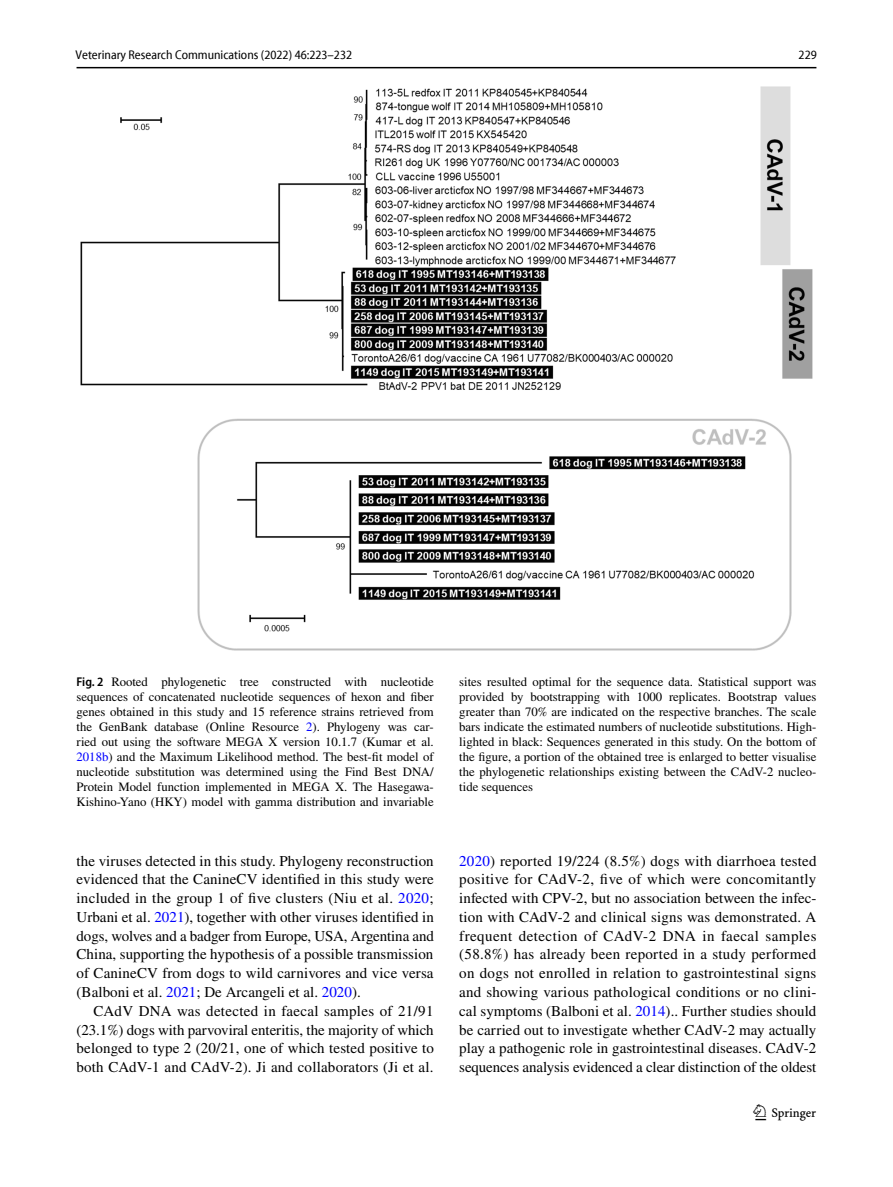
<style>
.page{position:relative;width:893px;height:1187px;background:#fff}
.page>*{position:absolute;margin:0;border:0;box-sizing:border-box;transform-origin:0 0}
.t1{font:22.5px "Springnew Regular 3";color:#000}
.t2{font:15px/18.8px "STIX";letter-spacing:.005em;color:#000;text-align:justify}
.t3{font:12.75px/15px "STIX";color:#000;text-align:justify}
.t4{font:semi-condensed 12.75px "Myriad Pro Unic";color:#000}
.s1{font-family:"Myriad Pro";font-weight:600;font-stretch:semi-condensed}
.s2{color:#00f}
</style>
<div class="page">
<hr style="left:77px;top:67px;width:739px;height:1px;background:#000">
<img style="left:81px;top:87px;width:731px;height:564px">
<p class="t4" style="left:76px;top:50px;width:278px">Veterinary Research Communications (2022) 46:223–232</p>
<p class="t4" style="left:799px;top:50px;width:20px">229</p>
<p class="t3" style="left:77px;top:675px;width:359px"><span class="s1">Fig. 2</span> Rooted phylogenetic tree constructed with nucleotide sequences of concatenated nucleotide sequences of hexon and fiber genes obtained in this study and 15 reference strains retrieved from the GenBank database (Online Resource <span class="s2">2</span>). Phylogeny was car&shy;ried out using the software MEGA X version 10.1.7 (Kumar et al.<br><span class="s2">2018b</span>) and the Maximum Likelihood method. The best-fit model of nucleotide substitution was determined using the Find Best DNA/ Protein Model function implemented in MEGA X. The Hasegawa-Kishino-Yano (HKY) model with gamma distribution and invariable</p>
<p class="t3" style="left:459px;top:675px;width:359px">sites resulted optimal for the sequence data. Statistical support was provided by bootstrapping with 1000 replicates. Bootstrap values greater than 70% are indicated on the respective branches. The scale bars indicate the estimated numbers of nucleotide substitutions. High&shy;lighted in black: Sequences generated in this study. On the bottom of the figure, a portion of the obtained tree is enlarged to better visualise the phylogenetic relationships existing between the CAdV-2 nucleo&shy;tide sequences</p>
<p class="t2" style="left:77px;top:852px;width:359px">the viruses detected in this study. Phylogeny reconstruction evidenced that the CanineCV identified in this study were included in the group 1 of five clusters (Niu et al. <span class="s2">2020</span>; Urbani et al. <span class="s2">2021</span>), together with other viruses identified in dogs, wolves and a badger from Europe, USA, Argentina and China, supporting the hypothesis of a possible transmission of CanineCV from dogs to wild carnivores and vice versa (Balboni et al. <span class="s2">2021</span>; De Arcangeli et al. <span class="s2">2020</span>).</p>
<p class="t2" style="left:77px;top:1002px;width:359px;text-indent:17px">CAdV DNA was detected in faecal samples of 21/91 (23.1%) dogs with parvoviral enteritis, the majority of which belonged to type 2 (20/21, one of which tested positive to both CAdV-1 and CAdV-2). Ji and collaborators (Ji et al.</p>
<p class="t2" style="left:459px;top:852px;width:359px"><span class="s2">2020</span>) reported 19/224 (8.5%) dogs with diarrhoea tested positive for CAdV-2, five of which were concomitantly infected with CPV-2, but no association between the infec&shy;tion with CAdV-2 and clinical signs was demonstrated. A frequent detection of CAdV-2 DNA in faecal samples (58.8%) has already been reported in a study performed on dogs not enrolled in relation to gastrointestinal signs and showing various pathological conditions or no clini&shy;cal symptoms (Balboni et al. <span class="s2">2014</span>).. Further studies should be carried out to investigate whether CAdV-2 may actually play a pathogenic role in gastrointestinal diseases. CAdV-2 sequences analysis evidenced a clear distinction of the oldest</p>
<h1 class="t1" style="left:755px;top:1104px;width:62px">1 3</h1>
</div>
